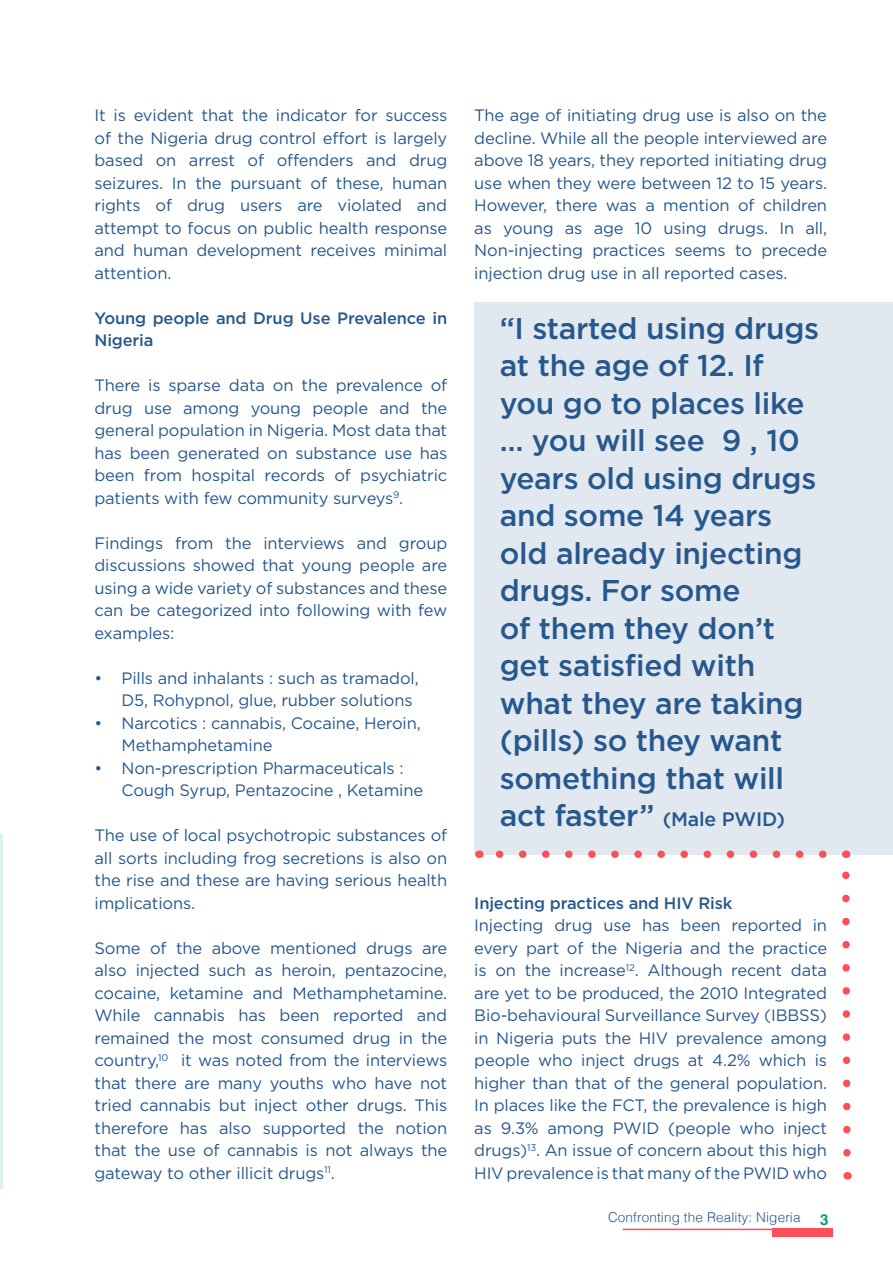
<style>
.page{position:relative;width:893px;height:1263px;background:#fff}
.page>*{position:absolute;margin:0;border:0;box-sizing:border-box;transform-origin:0 0}
.t1{font:500 30px/37.5px "Gotham";letter-spacing:-.01em;color:#27588d}
.t2{font:16.5px/22.5px "Gotham";letter-spacing:-.01em;color:#27588d;text-align:justify}
.t3{font:500 16.5px/22.5px "Gotham";letter-spacing:-.01em;color:#27588d}
.t4{font:700 15px "Helvetica";color:#009d77}
.t5{font:300 13.5px "Helvetica";letter-spacing:.01em;color:#27588d}
.s1{font-size:19.5px}
</style>
<div class="page">
<div style="left:772px;top:1229px;width:60px;height:8px;background:#fd4f57"></div>
<hr style="left:623px;top:1229px;width:174px;height:1px;background:#fd4f57">
<div style="left:474px;top:302px;width:419px;height:553px;background:#e1e8ef"></div>
<hr style="left:0;top:834px;width:2px;height:355px;background:#dbf1ec">
<svg style="left:495px;top:850px;width:328px;height:8px"></svg>
<svg style="left:842px;top:850px;width:9px;height:307px"></svg>
<p class="t2" style="left:94px;top:104px;width:354px">It is evident that the indicator for success of the Nigeria drug control effort is largely based on arrest of offenders and drug seizures. In the pursuant of these, human rights of drug users are violated and attempt to focus on public health response and human development receives minimal attention.</p>
<p class="t3" style="left:94px;top:306px;width:354px">Young people and Drug Use Prevalence in<br>Nigeria</p>
<p class="t2" style="left:94px;top:374px;width:354px">There is sparse data on the prevalence of drug use among young people and the general population in Nigeria. Most data that has been generated on substance use has been from hospital records of psychiatric patients with few community surveys<sup>9</sup>.</p>
<p class="t2" style="left:95px;top:531px;width:354px">Findings from the interviews and group discussions showed that young people are using a wide variety of substances and these can be categorized into following with few examples:</p>
<p class="t2" style="left:121px;top:666px;width:299px;text-indent:-27px">• Pills and inhalants : such as tramadol,<br>D5, Rohypnol, glue, rubber solutions</p>
<p class="t2" style="left:121px;top:711px;width:301px;text-indent:-27px">• Narcotics : cannabis, Cocaine, Heroin,<br>Methamphetamine</p>
<p class="t2" style="left:121px;top:756px;width:303px;text-indent:-27px">• Non-prescription Pharmaceuticals :<br>Cough Syrup, Pentazocine , Ketamine</p>
<p class="t2" style="left:95px;top:824px;width:354px">The use of local psychotropic substances of all sorts including frog secretions is also on the rise and these are having serious health implications.</p>
<p class="t2" style="left:94px;top:936px;width:354px">Some of the above mentioned drugs are also injected such as heroin, pentazocine, cocaine, ketamine and Methamphetamine.<br>While cannabis has been reported and remained the most consumed drug in the country,<sup>10</sup> it was noted from the interviews that there are many youths who have not tried cannabis but inject other drugs. This therefore has also supported the notion that the use of cannabis is not always the gateway to other illicit drugs<sup>11</sup>.</p>
<p class="t2" style="left:474px;top:104px;width:354px">The age of initiating drug use is also on the decline. While all the people interviewed are above 18 years, they reported initiating drug use when they were between 12 to 15 years.<br>However, there was a mention of children as young as age 10 using drugs. In all, Non-injecting practices seems to precede injection drug use in all reported cases.</p>
<p class="t1" style="left:500px;top:309px;width:321px">“I started using drugs at the age of 12. If you go to places like … you will see 9 , 10 years old using drugs and some 14 years old already injecting drugs. For some<br>of them they don’t get satisfied with what they are taking (pills) so they want something that will act faster” <span class="s1">(Male PWID)</span></p>
<p class="t3" style="left:474px;top:891px;width:260px">Injecting practices and HIV Risk</p>
<p class="t2" style="left:474px;top:914px;width:354px">Injecting drug use has been reported in every part of the Nigeria and the practice is on the increase<sup>12</sup>. Although recent data are yet to be produced, the 2010 Integrated Bio-behavioural Surveillance Survey (IBBSS) in Nigeria puts the HIV prevalence among people who inject drugs at 4.2% which is higher than that of the general population.<br>In places like the FCT, the prevalence is high as 9.3% among PWID (people who inject drugs)<sup>13</sup>. An issue of concern about this high HIV prevalence is that many of the PWID who</p>
<p class="t5" style="left:608px;top:1206px;width:194px">Confronting the Reality: Nigeria</p>
<p class="t4" style="left:820px;top:1207px;width:10px">3</p>
</div>
